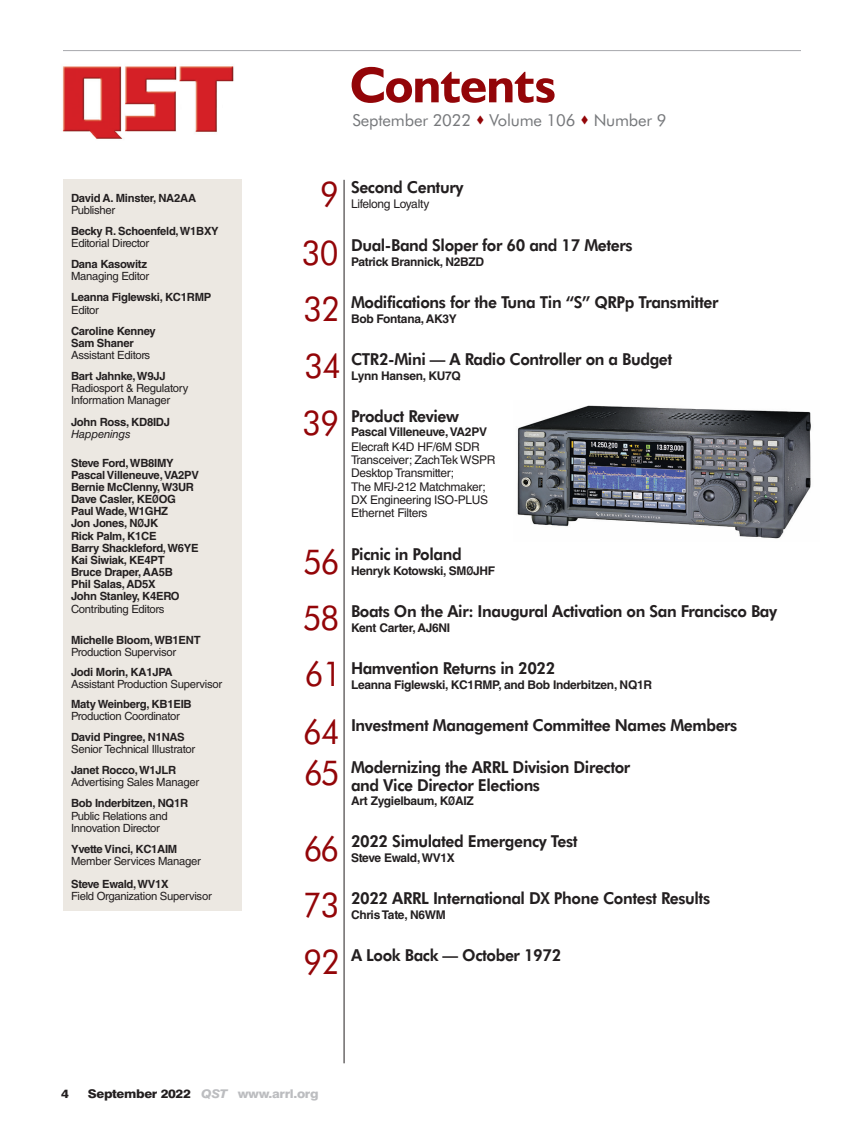
<style>
.page{position:relative;width:864px;height:1134px;background:#fff}
.page>*{position:absolute;margin:0;border:0;box-sizing:border-box;transform-origin:0 0}
.t1{font:700 51px "Humanist 521 BT";letter-spacing:-.015em;color:#930508}
.PAGE_NUMBER{font:34.2px "Futura BT";letter-spacing:-.025em;color:#930508;scale:.93 1}
.NEWEST_CONTENTS_TEXT{font:800 16.5px/18px "Futura BT";letter-spacing:-.025em;color:#231f20;scale:.95 1}
.Pull_Quotes{font:16.5px "Futura BT";letter-spacing:-.01em;color:#76787b}
.NEWEST_CONTENTS_BYLI{font:700 12px "Helvetica LT Std";letter-spacing:-.025em;color:#231f20}
.NEWEST_CONTENS_TEXT{font:12px/13.2px "Helvetica LT Std";letter-spacing:-.025em;color:#231f20}
.t2{font:800 12px "Swiss 721 BT";letter-spacing:-.025em;color:#231f20;scale:1.1 1}
.Staff_NEW{font:700 11.25px/12.1px "Helvetica LT Std";letter-spacing:-.025em;color:#231f20}
.Staff_NEW-2{font:11.25px/12.1px "Helvetica LT Std";letter-spacing:-.025em;color:#231f20}
.s1{font-weight:400}
.s2{font-weight:700}
.s3{font-weight:400;font-style:italic}
.s4{color:#930508}
.s5{font-style:italic;color:#bcbdc0}
.s6{color:#bcbdc0}
</style>
<div class="page">
<hr style="left:63px;top:50px;width:738px;height:1px;background:#a8a9ad">
<div style="left:63px;top:179px;width:178px;height:732px;background:#ece8e2"></div>
<hr style="left:344px;top:180px;width:1px;height:883px;background:#231f20">
<img style="left:62px;top:66px;width:172px;height:73px">
<img style="left:517px;top:405px;width:294px;height:134px">
<p class="Staff_NEW" style="left:71px;top:191px;width:127px">David A. Minster, NA2AA<br><span class="s1">Publisher</span></p>
<p class="Staff_NEW" style="left:71px;top:225px;width:149px">Becky R. Schoenfeld, W1BXY<br><span class="s1">Editorial Director</span></p>
<p class="Staff_NEW-2" style="left:71px;top:258px;width:80px"><span class="s2">Dana Kasowitz<br></span>Managing Editor</p>
<p class="Staff_NEW" style="left:71px;top:291px;width:142px">Leanna Figlewski, KC1RMP<br><span class="s1">Editor</span></p>
<p class="Staff_NEW" style="left:71px;top:324px;width:86px">Caroline Kenney<br>Sam Shaner<br><span class="s1">Assistant Editors</span></p>
<p class="Staff_NEW-2" style="left:71px;top:370px;width:119px"><span class="s2">Bart Jahnke, W9JJ<br></span>Radiosport &amp; Regulatory<br>Information Manager</p>
<p class="Staff_NEW" style="left:71px;top:415px;width:100px">John Ross, KD8IDJ<br><span class="s3">Happenings</span></p>
<p class="Staff_NEW" style="left:71px;top:456px;width:129px">Steve Ford, WB8IMY<br>Pascal Villeneuve, VA2PV<br>Bernie McClenny, W3UR<br>Dave Casler, KEØOG<br>Paul Wade, W1GHZ<br>Jon Jones, NØJK<br>Rick Palm, K1CE<br>Barry Shackleford, W6YE<br>Kai Siwiak, KE4PT<br>Bruce Draper, AA5B<br>Phil Salas, AD5X<br>John Stanley, K4ERO<br><span class="s1">Contributing Editors</span></p>
<p class="Staff_NEW" style="left:71px;top:634px;width:131px">Michelle Bloom, WB1ENT<br><span class="s1">Production Supervisor</span></p>
<p class="Staff_NEW-2" style="left:71px;top:666px;width:153px"><span class="s2">Jodi Morin, KA1JPA<br></span>Assistant Production Supervisor</p>
<p class="Staff_NEW-2" style="left:71px;top:698px;width:122px"><span class="s2">Maty Weinberg, KB1EIB<br></span>Production Coordinator</p>
<p class="Staff_NEW-2" style="left:71px;top:731px;width:126px"><span class="s2">David Pingree, N1NAS<br></span>Senior Technical Illustrator</p>
<p class="Staff_NEW-2" style="left:71px;top:764px;width:130px"><span class="s2">Janet Rocco, W1JLR<br></span>Advertising Sales Manager</p>
<p class="Staff_NEW-2" style="left:71px;top:797px;width:119px"><span class="s2">Bob Inderbitzen, NQ1R<br></span>Public Relations and<br>Innovation Director</p>
<p class="Staff_NEW-2" style="left:71px;top:843px;width:131px"><span class="s2">Yvette Vinci, KC1AIM<br></span>Member Services Manager</p>
<p class="Staff_NEW-2" style="left:71px;top:878px;width:142px"><span class="s2">Steve Ewald, WV1X<br></span>Field Organization Supervisor</p>
<p class="t1" style="left:350px;top:53px;width:207px">Contents</p>
<p class="Pull_Quotes" style="left:353px;top:110px;width:316px">September 2022 <span class="s4">•</span> Volume 106 <span class="s4">•</span> Number 9</p>
<p class="PAGE_NUMBER" style="left:320px;top:173px;width:22px">9</p>
<p class="PAGE_NUMBER" style="left:302px;top:232px;width:41px">30</p>
<p class="PAGE_NUMBER" style="left:304px;top:288px;width:41px">32</p>
<p class="PAGE_NUMBER" style="left:304px;top:345px;width:41px">34</p>
<p class="PAGE_NUMBER" style="left:303px;top:402px;width:41px">39</p>
<p class="PAGE_NUMBER" style="left:303px;top:541px;width:41px">56</p>
<p class="PAGE_NUMBER" style="left:303px;top:597px;width:41px">58</p>
<p class="PAGE_NUMBER" style="left:305px;top:653px;width:41px">61</p>
<p class="PAGE_NUMBER" style="left:303px;top:711px;width:41px">64</p>
<p class="PAGE_NUMBER" style="left:304px;top:753px;width:40px">65</p>
<p class="PAGE_NUMBER" style="left:304px;top:828px;width:40px">66</p>
<p class="PAGE_NUMBER" style="left:303px;top:884px;width:41px">73</p>
<p class="PAGE_NUMBER" style="left:304px;top:941px;width:41px">92</p>
<p class="NEWEST_CONTENTS_TEXT" style="left:351px;top:178px;width:120px">Second Century</p>
<p class="NEWEST_CONTENS_TEXT" style="left:351px;top:197px;width:80px">Lifelong Loyalty</p>
<p class="NEWEST_CONTENTS_TEXT" style="left:351px;top:236px;width:298px">Dual-Band Sloper for 60 and 17 Meters</p>
<p class="NEWEST_CONTENTS_BYLI" style="left:351px;top:255px;width:135px">Patrick Brannick, N2BZD</p>
<p class="NEWEST_CONTENTS_TEXT" style="left:351px;top:293px;width:388px">Modifications for the Tuna Tin “S” QRPp Transmitter</p>
<p class="NEWEST_CONTENTS_BYLI" style="left:351px;top:311px;width:107px">Bob Fontana, AK3Y</p>
<p class="NEWEST_CONTENTS_TEXT" style="left:351px;top:350px;width:340px">CTR2-Mini — A Radio Controller on a Budget</p>
<p class="NEWEST_CONTENTS_BYLI" style="left:351px;top:368px;width:111px">Lynn Hansen, KU7Q</p>
<p class="NEWEST_CONTENTS_TEXT" style="left:351px;top:407px;width:115px">Product Review</p>
<p class="NEWEST_CONTENTS_BYLI" style="left:351px;top:425px;width:138px">Pascal Villeneuve, VA2PV</p>
<p class="NEWEST_CONTENS_TEXT" style="left:351px;top:440px;width:146px">Elecraft K4D HF/6M SDR<br>Transceiver; ZachTek WSPR<br>Desktop Transmitter;<br>The MFJ-212 Matchmaker;<br>DX Engineering ISO-PLUS<br>Ethernet Filters</p>
<p class="NEWEST_CONTENTS_TEXT" style="left:351px;top:545px;width:118px">Picnic in Poland</p>
<p class="NEWEST_CONTENTS_BYLI" style="left:351px;top:564px;width:146px">Henryk Kotowski, SMØJHF</p>
<p class="NEWEST_CONTENTS_TEXT" style="left:351px;top:602px;width:450px">Boats On the Air: Inaugural Activation on San Francisco Bay</p>
<p class="NEWEST_CONTENTS_BYLI" style="left:351px;top:620px;width:101px">Kent Carter, AJ6NI</p>
<p class="NEWEST_CONTENTS_TEXT" style="left:351px;top:659px;width:217px">Hamvention Returns in 2022</p>
<p class="NEWEST_CONTENTS_BYLI" style="left:351px;top:677px;width:303px">Leanna Figlewski, KC1RMP, and Bob Inderbitzen, NQ1R</p>
<p class="NEWEST_CONTENTS_TEXT" style="left:351px;top:716px;width:408px">Investment Management Committee Names Members</p>
<p class="NEWEST_CONTENTS_TEXT" style="left:351px;top:758px;width:296px">Modernizing the ARRL Division Director and Vice Director Elections</p>
<p class="NEWEST_CONTENTS_BYLI" style="left:351px;top:794px;width:124px">Art Zygielbaum, KØAIZ</p>
<p class="NEWEST_CONTENTS_TEXT" style="left:351px;top:832px;width:240px">2022 Simulated Emergency Test</p>
<p class="NEWEST_CONTENTS_BYLI" style="left:351px;top:850px;width:105px">Steve Ewald, WV1X</p>
<p class="NEWEST_CONTENTS_TEXT" style="left:351px;top:889px;width:380px">2022 ARRL International DX Phone Contest Results</p>
<p class="NEWEST_CONTENTS_BYLI" style="left:351px;top:907px;width:96px">Chris Tate, N6WM</p>
<p class="NEWEST_CONTENTS_TEXT" style="left:351px;top:946px;width:223px">A Look Back — October 1972</p>
<p class="t2" style="left:61px;top:1086px;width:9px">4</p>
<p class="t2" style="left:88px;top:1086px;width:211px">September 2022 <span class="s5">QST</span> <span class="s6">www.arrl.org</span></p>
</div>
